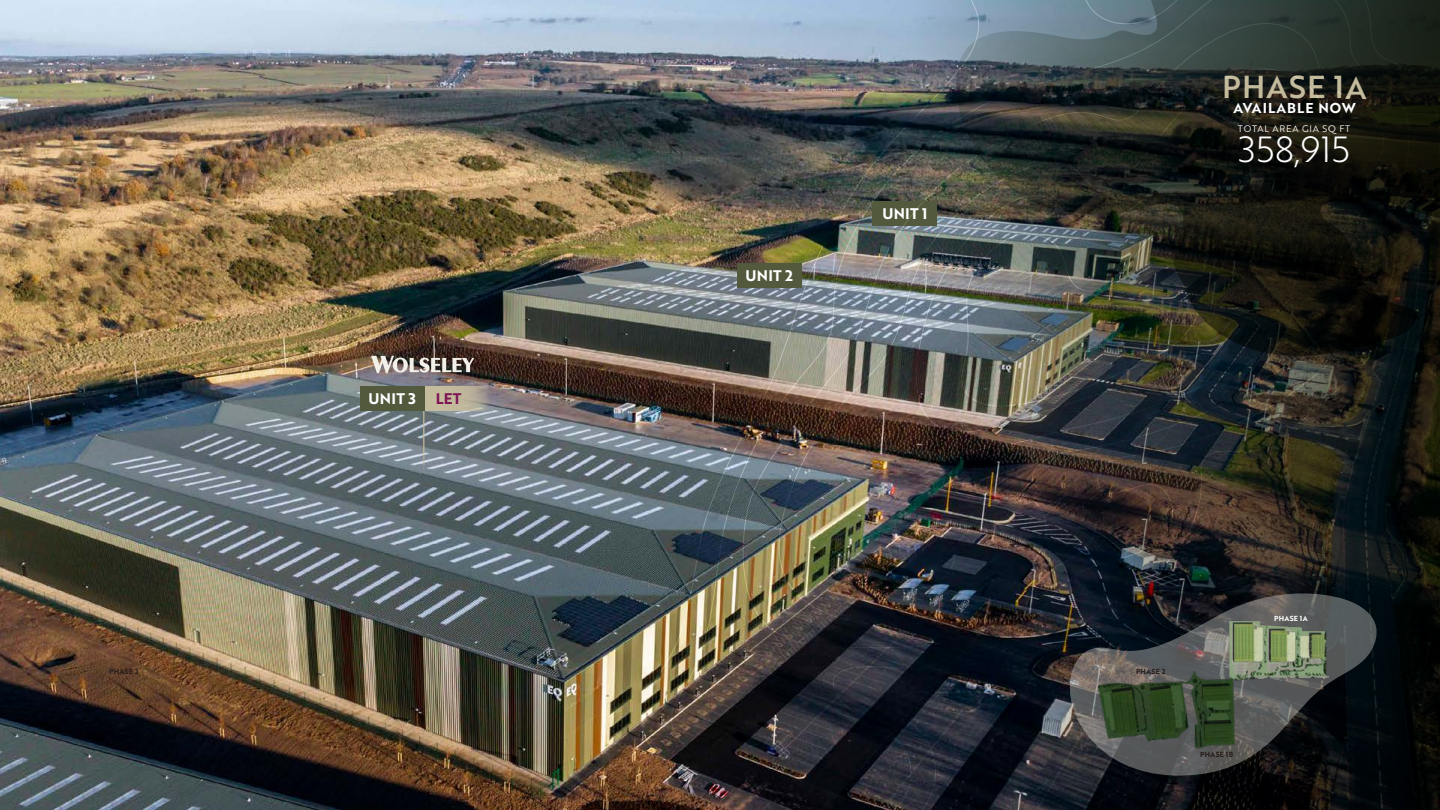
<style>
.page{position:relative;width:1440px;height:810px;background:#fff}
.page>*{position:absolute;margin:0;border:0;box-sizing:border-box;transform-origin:0 0}
.t1{font:35.4px "Brother 1816 Light";letter-spacing:.015em;color:#fff}
.t2{font:30.97px "Brother 1816 Medium";letter-spacing:.035em;color:#c4ba9c}
.t3{font:15px "Brother 1816 Bold";letter-spacing:.02em;color:#fff}
.t4{font:15px "Brother 1816 Bold";color:#7d1252}
.t5{font:13.95px "Brother 1816 Bold";letter-spacing:.075em;color:#fff}
.t6{font:9.23px "Brother 1816 Book";letter-spacing:.09em;color:#fff}
.t7{font:7.12px "Brother 1816 Bold";letter-spacing:.04em;color:#271d1c}
.t8{font:7.12px "Brother 1816 Bold";letter-spacing:.04em;color:#fff}
</style>
<div class="page">
<img style="left:0;top:0;width:639px;height:810px">
<img style="left:639px;top:0;width:801px;height:810px">
<img style="left:672px;top:0;width:742px;height:810px">
<img style="left:740px;top:23px;width:663px;height:626px">
<img style="left:846px;top:523px;width:110px;height:68px">
<img style="left:902px;top:163px;width:395px;height:275px">
<img style="left:961px;top:221px;width:243px;height:189px">
<svg style="left:371px;top:356px;width:103px;height:17px;background:#928b84"></svg>
<hr style="left:423px;top:388px;width:1px;height:93px;background:#c4ba9c">
<svg style="left:424px;top:387px;width:65px;height:24px;background:#b8b098"></svg>
<div style="left:360px;top:387px;width:64px;height:24px;background:#52593d"></div>
<h3 class="t3" style="left:369px;top:387px;width:49px">UNIT 3</h3>
<h3 class="t4" style="left:436px;top:387px;width:27px">LET</h3>
<h3 class="t3" style="left:745px;top:264px;width:49px">UNIT 2</h3>
<h3 class="t3" style="left:882px;top:202px;width:47px">UNIT 1</h3>
<h2 class="t2" style="left:1222px;top:64px;width:146px">PHASE 1A</h2>
<p class="t6" style="left:1238px;top:122px;width:114px">TOTAL AREA GIA SQ FT</p>
<h1 class="t1" style="left:1239px;top:124px;width:112px">358,915</h1>
<h3 class="t5" style="left:1234px;top:97px;width:124px">AVAILABLE NOW</h3>
<p class="t7" style="left:109px;top:666px;width:31px">PHASE 2</p>
<p class="t7" style="left:1136px;top:666px;width:31px">PHASE 2</p>
<p class="t7" style="left:1200px;top:749px;width:35px">PHASE 1B</p>
<p class="t8" style="left:1274px;top:613px;width:35px">PHASE 1A</p>
</div>
